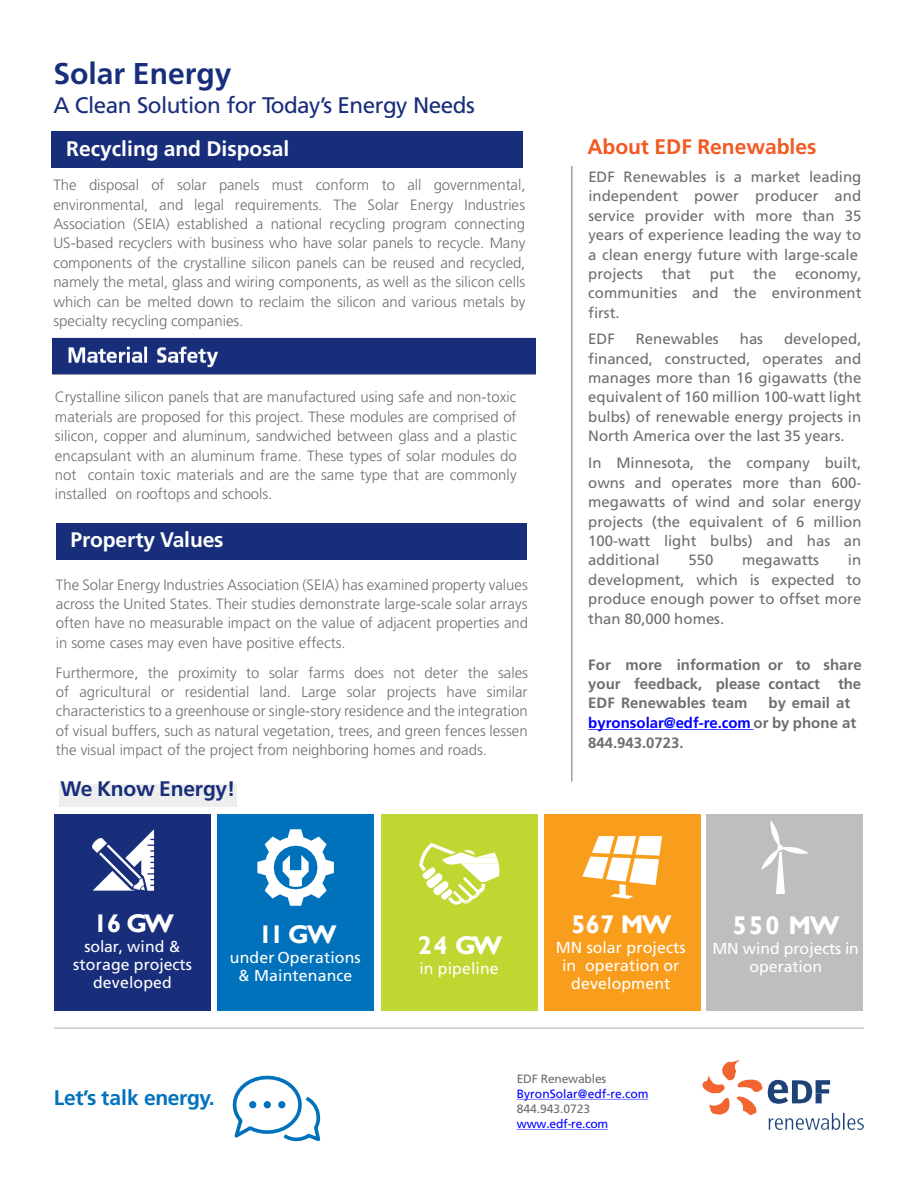
<style>
.page{position:relative;width:918px;height:1188px;background:#fff}
.page>*{position:absolute;margin:0;border:0;box-sizing:border-box;transform-origin:0 0}
.t1{font:700 30px "Frutiger LT Std";color:#192e7b}
.t2{font:700 25.5px "Gill Sans";letter-spacing:-.04em;color:#fff}
.t3{font:22.5px "Frutiger LT Std";letter-spacing:-.02em;color:#192e7b}
.t4{font:700 21px "Frutiger LT Std";letter-spacing:-.005em;color:#fff}
.t5{font:700 21px "Frutiger LT Std";letter-spacing:-.005em;color:#f15a22}
.t6{font:700 21px "Frutiger LT Std";letter-spacing:-.015em;color:#0072bc}
.t7{font:700 21px "Frutiger LT Std";letter-spacing:-.015em;color:#192e7b}
.t8{font:15.9px/18px "Frutiger LT Std";letter-spacing:.005em;color:#fff;text-align:center}
.t9{font:300 15px/19.5px "Frutiger LT Std";color:#6d6e71;text-align:justify}
.t10{font:15px/19.5px "Frutiger LT Std";color:#6d6e71;text-align:justify}
.t11{font:700 15px/19.5px "Frutiger LT Std";color:#6d6e71;text-align:justify}
.t12{font:12px/15px "Frutiger LT Std";letter-spacing:-.005em;color:#6d6e71}
.t13{font:12px "Frutiger LT Std";letter-spacing:-.015em;color:#00f}
.s1{color:#00f}
</style>
<div class="page">
<svg style="left:588px;top:729px;width:166px;height:1px"></svg>
<div style="left:56px;top:523px;width:471px;height:36px;background:#192e7b"></div>
<img style="left:703px;top:1060px;width:160px;height:69px">
<svg style="left:816px;top:1080px;width:14px;height:23px"></svg>
<svg style="left:517px;top:1099px;width:131px;height:1px"></svg>
<svg style="left:517px;top:1129px;width:91px;height:1px"></svg>
<svg style="left:232px;top:1075px;width:89px;height:67px"></svg>
<hr style="left:54px;top:1027px;width:810px;height:2px;background:#c9cacc">
<div style="left:52px;top:132px;width:471px;height:36px;background:#192e7b"></div>
<div style="left:59px;top:784px;width:178px;height:22px;background:#eee"></div>
<hr style="left:571px;top:166px;width:1px;height:616px;background:#6d6e71">
<div style="left:218px;top:814px;width:156px;height:197px;background:#0072bc"></div>
<div style="left:54px;top:814px;width:156px;height:197px;background:#192e7b"></div>
<div style="left:544px;top:814px;width:156px;height:197px;background:#f99d1c"></div>
<div style="left:381px;top:814px;width:156px;height:197px;background:#bfd730"></div>
<div style="left:707px;top:814px;width:156px;height:197px;background:#bcbec0"></div>
<svg style="left:419px;top:843px;width:80px;height:62px"></svg>
<svg style="left:93px;top:829px;width:61px;height:62px"></svg>
<svg style="left:257px;top:829px;width:77px;height:77px"></svg>
<svg style="left:582px;top:836px;width:80px;height:63px"></svg>
<svg style="left:761px;top:820px;width:48px;height:74px"></svg>
<img style="left:52px;top:337px;width:484px;height:38px">
<p class="t1" style="left:53px;top:56px;width:180px">Solar Energy</p>
<p class="t3" style="left:53px;top:92px;width:423px">A Clean Solution for Today’s Energy Needs</p>
<p class="t4" style="left:66px;top:136px;width:224px">Recycling and Disposal</p>
<p class="t9" style="left:53px;top:175px;width:474px">The disposal of solar panels must conform to all governmental, environmental, and legal requirements. The Solar Energy Industries Association (SEIA) established a national recycling program connecting US-based recyclers with business who have solar panels to recycle. Many components of the crystalline silicon panels can be reused and recycled, namely the metal, glass and wiring components, as well as the silicon cells which can be melted down to reclaim the silicon and various metals by specialty recycling companies.</p>
<p class="t9" style="left:55px;top:388px;width:463px">Crystalline silicon panels that are manufactured using safe and non-toxic materials are proposed for this project. These modules are comprised of silicon, copper and aluminum, sandwiched between glass and a plastic encapsulant with an aluminum frame. These types of solar modules do not contain toxic materials and are the same type that are commonly installed on rooftops and schools.</p>
<p class="t4" style="left:70px;top:528px;width:155px">Property Values</p>
<p class="t9" style="left:56px;top:575px;width:474px">The Solar Energy Industries Association (SEIA) has examined property values across the United States. Their studies demonstrate large-scale solar arrays often have no measurable impact on the value of adjacent properties and in some cases may even have positive effects.</p>
<p class="t9" style="left:56px;top:663px;width:474px">Furthermore, the proximity to solar farms does not deter the sales of agricultural or residential land. Large solar projects have similar characteristics to a greenhouse or single-story residence and the integration of visual buffers, such as natural vegetation, trees, and green fences lessen the visual impact of the project from neighboring homes and roads.</p>
<p class="t7" style="left:61px;top:776px;width:176px">We Know Energy!</p>
<p class="t5" style="left:587px;top:135px;width:231px">About EDF Renewables</p>
<p class="t10" style="left:588px;top:167px;width:275px">EDF Renewables is a market leading independent power producer and service provider with more than 35 years of experience leading the way to a clean energy future with large-scale</p>
<p class="t10" style="left:588px;top:264px;width:56px">projects</p>
<p class="t10" style="left:662px;top:264px;width:31px">that</p>
<p class="t10" style="left:710px;top:264px;width:26px">put</p>
<p class="t10" style="left:753px;top:264px;width:25px">the</p>
<p class="t10" style="left:588px;top:264px;width:275px;text-indent:207px">economy, communities and the environment first.</p>
<p class="t10" style="left:588px;top:329px;width:275px;text-indent:196px">developed, financed, constructed, operates and manages more than 16 gigawatts (the equivalent of 160 million 100-watt light bulbs) of renewable energy projects in North America over the last 35 years.</p>
<p class="t10" style="left:588px;top:453px;width:275px">In Minnesota, the company built, owns and operates more than 600- megawatts of wind and solar energy projects (the equivalent of 6 million 100-watt light bulbs) and has an additional</p>
<p class="t10" style="left:588px;top:329px;width:28px">EDF</p>
<p class="t10" style="left:636px;top:329px;width:85px">Renewables</p>
<p class="t10" style="left:740px;top:329px;width:25px">has</p>
<p class="t10" style="left:588px;top:551px;width:275px;text-indent:260px">in development, which is expected to produce enough power to offset more than 80,000 homes.</p>
<p class="t11" style="left:588px;top:655px;width:174px">For more information your feedback, please EDF Renewables team</p>
<p class="t11" style="left:768px;top:655px;width:95px">or to share contact the by email at</p>
<p class="t11" style="left:588px;top:713px;width:270px"><span class="s1">byronsolar@edf-re.com</span> or by phone at<br>844.943.0723.</p>
<p class="t10" style="left:689px;top:551px;width:26px">550</p>
<p class="t10" style="left:742px;top:551px;width:78px">megawatts</p>
<p class="t2" style="left:94px;top:909px;width:82px">16 GW</p>
<p class="t8" style="left:73px;top:938px;width:120px">solar, wind &amp; storage projects developed</p>
<p class="t2" style="left:258px;top:919px;width:80px">11 GW</p>
<p class="t8" style="left:230px;top:949px;width:132px">under Operations &amp; Maintenance</p>
<p class="t2" style="left:418px;top:930px;width:86px">24 GW</p>
<p class="t8" style="left:419px;top:959px;width:81px">in pipeline</p>
<p class="t2" style="left:572px;top:910px;width:102px">567 MW</p>
<p class="t8" style="left:556px;top:939px;width:131px">MN solar projects in operation or development</p>
<p class="t2" style="left:733px;top:910px;width:108px">550 MW</p>
<p class="t8" style="left:712px;top:940px;width:148px">MN wind projects in operation</p>
<p class="t6" style="left:54px;top:1085px;width:162px">Let’s talk energy.</p>
<p class="t12" style="left:517px;top:1071px;width:133px">EDF Renewables<br><span class="s1">ByronSolar@edf-re.com<br></span>844.943.0723</p>
<p class="t13" style="left:517px;top:1117px;width:93px">www.edf-re.com</p>
</div>
